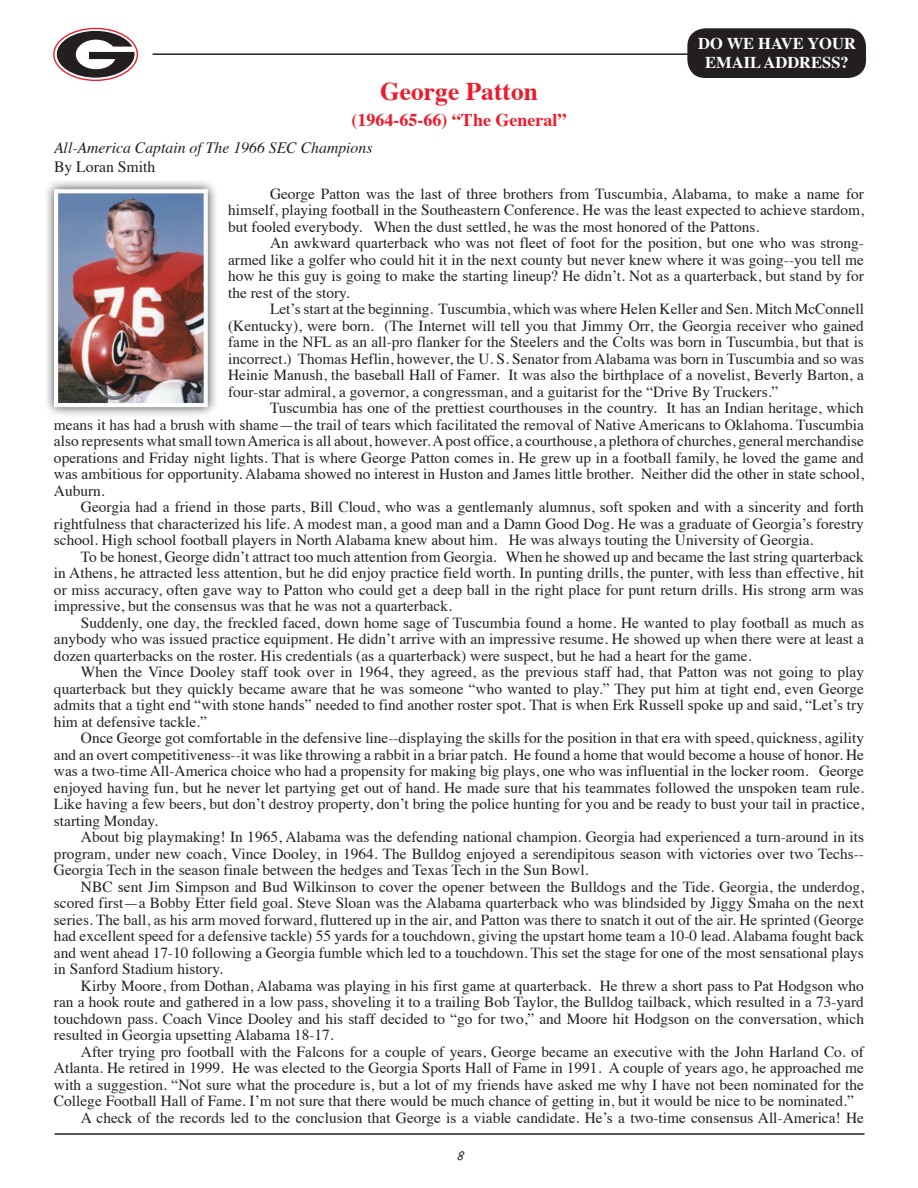
<style>
.page{position:relative;width:918px;height:1188px;background:#fff}
.page>*{position:absolute;margin:0;border:0;box-sizing:border-box;transform-origin:0 0}
.t1{font:700 25.5px "Times";color:#ee1b2c}
.t2{font:19.5px "Caflisch Script";color:#231f20}
.t3{font:700 18px "Times";color:#ee1b2c}
.t4{font:700 16.5px/18.8px "Times";color:#fff;text-align:center}
.t5{font:italic 15.75px "Times";color:#231f20}
.t6{font:15.75px "Times";color:#231f20}
.t7{font:15.3px/16.5px "Times";color:#231f20;text-align:justify}
</style>
<div class="page">
<hr style="left:55px;top:1133px;width:810px;height:2px;background:#231f20">
<div style="left:53px;top:28px;width:85px;height:53px;border:1px solid #ee1b2c;border-radius:50%"></div>
<svg style="left:57px;top:31px;width:78px;height:47px"></svg>
<hr style="left:153px;top:53px;width:711px;height:2px;background:#231f20">
<div style="left:687px;top:28px;width:179px;height:50px;background:#231f20;border-radius:18px"></div>
<div style="left:43px;top:179px;width:175px;height:239px;background:#231f20;opacity:.85"></div>
<img style="left:59px;top:194px;width:144px;height:208px">
<div style="left:54px;top:189px;width:154px;height:218px;border:4px solid #fff"></div>
<p class="t4" style="left:698px;top:33px;width:159px">DO WE HAVE YOUR<br>EMAIL ADDRESS?</p>
<h1 class="t1" style="left:380px;top:67px;width:159px">George Patton</h1>
<p class="t3" style="left:352px;top:102px;width:216px">(1964-65-66) “The General”</p>
<p class="t5" style="left:54px;top:134px;width:320px">All-America Captain of The 1966 SEC Champions</p>
<p class="t6" style="left:54px;top:152px;width:103px">By Loran Smith</p>
<p class="t7" style="left:228px;top:184px;width:637px;text-indent:42px">George Patton was the last of three brothers from Tuscumbia, Alabama, to make a name for himself, playing football in the Southeastern Conference. He was the least expected to achieve stardom, but fooled everybody. When the dust settled, he was the most honored of the Pattons.</p>
<p class="t7" style="left:228px;top:233px;width:637px;text-indent:42px">An awkward quarterback who was not fleet of foot for the position, but one who was strong&shy;armed like a golfer who could hit it in the next county but never knew where it was going--you tell me how he this guy is going to make the starting lineup? He didn’t. Not as a quarterback, but stand by for the rest of the story.</p>
<p class="t7" style="left:228px;top:299px;width:637px;text-indent:42px">Let’s start at the beginning. Tuscumbia, which was where Helen Keller and Sen. Mitch McConnell (Kentucky), were born. (The Internet will tell you that Jimmy Orr, the Georgia receiver who gained fame in the NFL as an all-pro flanker for the Steelers and the Colts was born in Tuscumbia, but that is incorrect.) Thomas Heflin, however, the U. S. Senator from Alabama was born in Tuscumbia and so was Heinie Manush, the baseball Hall of Famer. It was also the birthplace of a novelist, Beverly Barton, a four-star admiral, a governor, a congressman, and a guitarist for the “Drive By Truckers.”</p>
<p class="t7" style="left:54px;top:398px;width:812px;text-indent:216px">Tuscumbia has one of the prettiest courthouses in the country. It has an Indian heritage, which means it has had a brush with shame—the trail of tears which facilitated the removal of Native Americans to Oklahoma. Tuscumbia also represents what small town America is all about, however. A post office, a courthouse, a plethora of churches, general merchandise operations and Friday night lights. That is where George Patton comes in. He grew up in a football family, he loved the game and was ambitious for opportunity. Alabama showed no interest in Huston and James little brother. Neither did the other in state school, Auburn.</p>
<p class="t7" style="left:54px;top:497px;width:811px;text-indent:27px">Georgia had a friend in those parts, Bill Cloud, who was a gentlemanly alumnus, soft spoken and with a sincerity and forth rightfulness that characterized his life. A modest man, a good man and a Damn Good Dog. He was a graduate of Georgia’s forestry school. High school football players in North Alabama knew about him. He was always touting the University of Georgia.</p>
<p class="t7" style="left:54px;top:547px;width:812px;text-indent:27px">To be honest, George didn’t attract too much attention from Georgia. When he showed up and became the last string quarterback in Athens, he attracted less attention, but he did enjoy practice field worth. In punting drills, the punter, with less than effective, hit or miss accuracy, often gave way to Patton who could get a deep ball in the right place for punt return drills. His strong arm was impressive, but the consensus was that he was not a quarterback.</p>
<p class="t7" style="left:54px;top:613px;width:812px;text-indent:27px">Suddenly, one day, the freckled faced, down home sage of Tuscumbia found a home. He wanted to play football as much as anybody who was issued practice equipment. He didn’t arrive with an impressive resume. He showed up when there were at least a dozen quarterbacks on the roster. His credentials (as a quarterback) were suspect, but he had a heart for the game.</p>
<p class="t7" style="left:54px;top:662px;width:812px;text-indent:27px">When the Vince Dooley staff took over in 1964, they agreed, as the previous staff had, that Patton was not going to play quarterback but they quickly became aware that he was someone “who wanted to play.” They put him at tight end, even George admits that a tight end “with stone hands” needed to find another roster spot. That is when Erk Russell spoke up and said, “Let’s try him at defensive tackle.”</p>
<p class="t7" style="left:54px;top:728px;width:812px;text-indent:27px">Once George got comfortable in the defensive line--displaying the skills for the position in that era with speed, quickness, agility and an overt competitiveness--it was like throwing a rabbit in a briar patch. He found a home that would become a house of honor. He was a two-time All-America choice who had a propensity for making big plays, one who was influential in the locker room. George enjoyed having fun, but he never let partying get out of hand. He made sure that his teammates followed the unspoken team rule.<br>Like having a few beers, but don’t destroy property, don’t bring the police hunting for you and be ready to bust your tail in practice, starting Monday.</p>
<p class="t7" style="left:54px;top:827px;width:811px;text-indent:27px">About big playmaking! In 1965, Alabama was the defending national champion. Georgia had experienced a turn-around in its program, under new coach, Vince Dooley, in 1964. The Bulldog enjoyed a serendipitous season with victories over two Techs-- Georgia Tech in the season finale between the hedges and Texas Tech in the Sun Bowl.</p>
<p class="t7" style="left:54px;top:877px;width:812px;text-indent:27px">NBC sent Jim Simpson and Bud Wilkinson to cover the opener between the Bulldogs and the Tide. Georgia, the underdog, scored first—a Bobby Etter field goal. Steve Sloan was the Alabama quarterback who was blindsided by Jiggy Smaha on the next series. The ball, as his arm moved forward, fluttered up in the air, and Patton was there to snatch it out of the air. He sprinted (George had excellent speed for a defensive tackle) 55 yards for a touchdown, giving the upstart home team a 10-0 lead. Alabama fought back and went ahead 17-10 following a Georgia fumble which led to a touchdown. This set the stage for one of the most sensational plays in Sanford Stadium history.</p>
<p class="t7" style="left:54px;top:976px;width:812px;text-indent:27px">Kirby Moore, from Dothan, Alabama was playing in his first game at quarterback. He threw a short pass to Pat Hodgson who ran a hook route and gathered in a low pass, shoveling it to a trailing Bob Taylor, the Bulldog tailback, which resulted in a 73-yard touchdown pass. Coach Vince Dooley and his staff decided to “go for two,” and Moore hit Hodgson on the conversation, which resulted in Georgia upsetting Alabama 18-17.</p>
<p class="t7" style="left:81px;top:1042px;width:784px">After trying pro football with the Falcons for a couple of years, George became an executive with the John Harland Co. of</p>
<p class="t7" style="left:54px;top:1058px;width:812px">Atlanta. He retired in 1999. He was elected to the Georgia Sports Hall of Fame in 1991. A couple of years ago, he approached me</p>
<p class="t7" style="left:54px;top:1075px;width:812px">with a suggestion. “Not sure what the procedure is, but a lot of my friends have asked me why I have not been nominated for the</p>
<p class="t7" style="left:54px;top:1091px;width:801px">College Football Hall of Fame. I’m not sure that there would be much chance of getting in, but it would be nice to be nominated.”</p>
<p class="t7" style="left:81px;top:1108px;width:784px">A check of the records led to the conclusion that George is a viable candidate. He’s a two-time consensus All-America! He</p>
<p class="t2" style="left:456px;top:1145px;width:9px">8</p>
</div>
